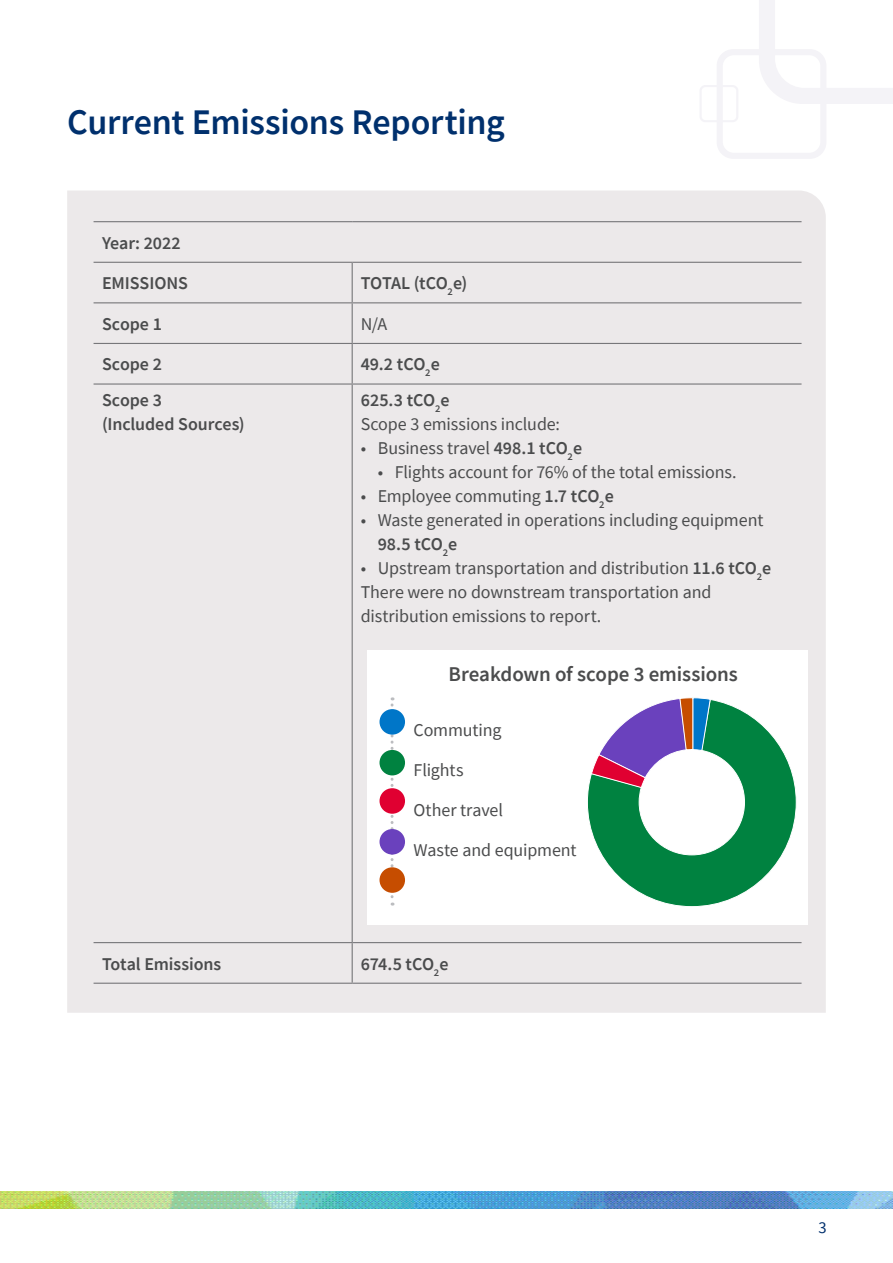
<style>
.page{position:relative;width:893px;height:1263px;background:#fff}
.page>*{position:absolute;margin:0;border:0;box-sizing:border-box;transform-origin:0 0}
.t1{font:600 36px "Source Sans Pro";letter-spacing:-.01em;color:#00306d}
.t2{font:600 21px "Source Sans Pro";letter-spacing:-.005em;color:#4b4c4d}
.t3{font:18px/24px "Source Sans Pro";letter-spacing:-.005em;color:#4b4c4d}
.t4{font:600 18px/24px "Source Sans Pro";letter-spacing:-.005em;color:#4b4c4d}
.t5{font:16.5px "Source Sans Pro";color:#00306d}
.s1{font-weight:600}
</style>
<div class="page">
<div style="left:67px;top:190px;width:759px;height:823px;background:#ece9ea"></div>
<img style="left:0;top:1192px;width:893px;height:16px">
<hr style="left:94px;top:221px;width:258px;height:1px;background:#77777a">
<hr style="left:352px;top:221px;width:449px;height:1px;background:#77777a">
<hr style="left:94px;top:262px;width:258px;height:1px;background:#77777a">
<hr style="left:352px;top:262px;width:449px;height:1px;background:#77777a">
<hr style="left:352px;top:263px;width:1px;height:39px;background:#77777a">
<hr style="left:94px;top:302px;width:258px;height:1px;background:#77777a">
<hr style="left:352px;top:302px;width:449px;height:1px;background:#77777a">
<hr style="left:352px;top:303px;width:1px;height:40px;background:#77777a">
<hr style="left:94px;top:343px;width:258px;height:1px;background:#77777a">
<hr style="left:352px;top:343px;width:449px;height:1px;background:#77777a">
<hr style="left:352px;top:344px;width:1px;height:39px;background:#77777a">
<hr style="left:94px;top:383px;width:258px;height:2px;background:#77777a">
<hr style="left:352px;top:383px;width:449px;height:2px;background:#77777a">
<hr style="left:352px;top:385px;width:1px;height:557px;background:#77777a">
<hr style="left:94px;top:942px;width:258px;height:1px;background:#77777a">
<hr style="left:352px;top:942px;width:449px;height:1px;background:#77777a">
<hr style="left:352px;top:943px;width:1px;height:40px;background:#77777a">
<hr style="left:94px;top:983px;width:258px;height:1px;background:#77777a">
<hr style="left:352px;top:983px;width:449px;height:1px;background:#77777a">
<svg style="left:700px;top:0;width:193px;height:159px"></svg>
<div style="left:368px;top:651px;width:440px;height:274px;background:#fff"></div>
<svg style="left:587px;top:697px;width:210px;height:210px"></svg>
<svg style="left:391px;top:697px;width:3px;height:208px"></svg>
<div style="left:379px;top:709px;width:26px;height:26px;background:#0076c8;border-radius:50%"></div>
<div style="left:379px;top:750px;width:26px;height:25px;background:#008240;border-radius:50%"></div>
<div style="left:379px;top:788px;width:26px;height:26px;background:#e00031;border-radius:50%"></div>
<div style="left:379px;top:829px;width:26px;height:25px;background:#6a41bd;border-radius:50%"></div>
<div style="left:379px;top:867px;width:26px;height:26px;background:#c64d00;border-radius:50%"></div>
<h1 class="t1" style="left:67px;top:98px;width:439px">Current Emissions Reporting</h1>
<p class="t4" style="left:102px;top:231px;width:80px">Year: 2022</p>
<p class="t4" style="left:102px;top:271px;width:87px">EMISSIONS</p>
<p class="t4" style="left:361px;top:271px;width:108px">TOTAL (tCO<sub>2</sub>e)</p>
<p class="t4" style="left:102px;top:312px;width:61px">Scope 1</p>
<p class="t3" style="left:361px;top:312px;width:28px">N/A</p>
<p class="t4" style="left:102px;top:352px;width:61px">Scope 2</p>
<p class="t4" style="left:361px;top:352px;width:81px">49.2 tCO<sub>2</sub>e</p>
<p class="t4" style="left:102px;top:388px;width:144px">Scope 3<br>(Included Sources)</p>
<p class="t3" style="left:361px;top:388px;width:201px"><span class="s1">625.3 tCO</span><sub>2</sub><span class="s1">e<br></span>Scope 3 emissions include:</p>
<p class="t3" style="left:361px;top:436px;width:223px">• Business travel <span class="s1">498.1 tCO</span><sub>2</sub><span class="s1">e</span></p>
<p class="t3" style="left:378px;top:460px;width:360px">• Flights account for 76% of the total emissions.</p>
<p class="t3" style="left:361px;top:484px;width:255px">• Employee commuting <span class="s1">1.7 tCO</span><sub>2</sub><span class="s1">e</span></p>
<p class="t3" style="left:378px;top:508px;width:387px;text-indent:-17px">• Waste generated in operations including equipment<br><span class="s1">98.5 tCO</span><sub>2</sub><span class="s1">e</span></p>
<p class="t3" style="left:361px;top:556px;width:412px">• Upstream transportation and distribution <span class="s1">11.6 tCO</span><sub>2</sub><span class="s1">e<br></span>There were no downstream transportation and distribution emissions to report.</p>
<p class="t2" style="left:448px;top:660px;width:291px">Breakdown of scope 3 emissions</p>
<p class="t3" style="left:414px;top:718px;width:89px">Commuting</p>
<p class="t3" style="left:414px;top:758px;width:52px">Flights</p>
<p class="t3" style="left:414px;top:798px;width:91px">Other travel</p>
<p class="t3" style="left:414px;top:838px;width:165px">Waste and equipment</p>
<p class="t4" style="left:102px;top:951px;width:121px">Total Emissions</p>
<p class="t4" style="left:361px;top:951px;width:89px">674.5 tCO<sub>2</sub>e</p>
<p class="t5" style="left:818px;top:1217px;width:10px">3</p>
</div>
